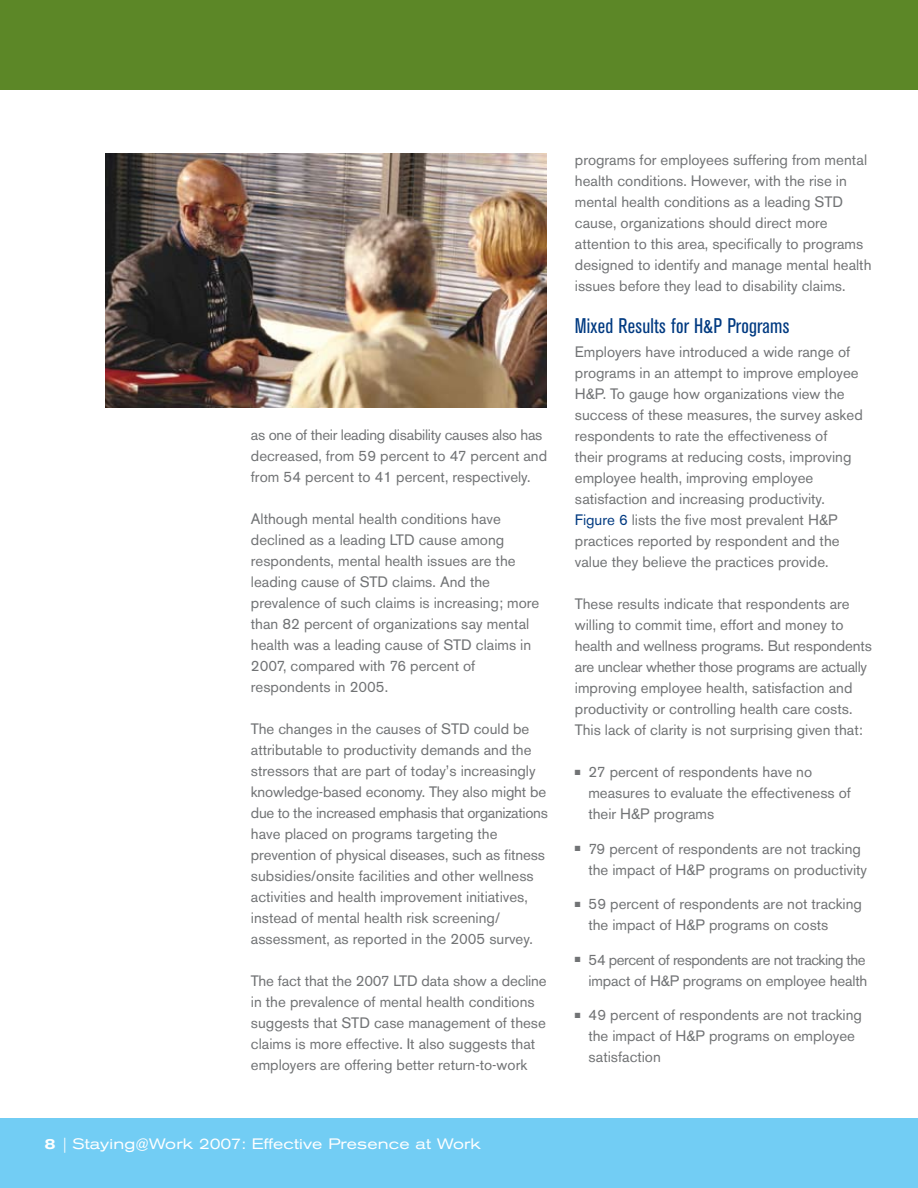
<style>
.page{position:relative;width:918px;height:1188px;background:#fff}
.page>*{position:absolute;margin:0;border:0;box-sizing:border-box;transform-origin:0 0}
.t1{font:condensed 21px "Akzidenz Grotesk BE";letter-spacing:.01em;color:#013a81}
.t2{font:15px/21px "Akzidenz Grotesk BE";color:#717375}
.t3{font:15px/21px "Akzidenz Grotesk BE";letter-spacing:-.03em;color:#717375;text-align:right}
.t4{font:expanded 15px "Akzidenz Grotesk BE";letter-spacing:.01em;color:#fff}
.s1{font-weight:500}
.s2{color:#013a81}
</style>
<div class="page">
<div style="left:0;top:1119px;width:918px;height:69px;background:#72cdf4"></div>
<div style="left:0;top:0;width:918px;height:90px;background:#5c8727"></div>
<img style="left:105px;top:154px;width:442px;height:254px">
<p class="t2" style="left:251px;top:424px;width:298px">as one of their leading disability causes also has decreased, from 59 percent to 47 percent and from 54 percent to 41 percent, respectively.</p>
<p class="t2" style="left:251px;top:508px;width:290px">Although mental health conditions have declined as a leading LTD cause among respondents, mental health issues are the leading cause of STD claims. And the prevalence of such claims is increasing; more than 82 percent of organizations say mental health was a leading cause of STD claims in 2007, compared with 76 percent of respondents in 2005.</p>
<p class="t2" style="left:251px;top:718px;width:299px">The changes in the causes of STD could be attributable to productivity demands and the stressors that are part of today’s increasingly knowledge-based economy. They also might be due to the increased emphasis that organizations have placed on programs targeting the prevention of physical diseases, such as fitness subsidies/onsite facilities and other wellness activities and health improvement initiatives, instead of mental health risk screening/ assessment, as reported in the 2005 survey.</p>
<p class="t2" style="left:251px;top:970px;width:297px">The fact that the 2007 LTD data show a decline in the prevalence of mental health conditions suggests that STD case management of these claims is more effective. It also suggests that employers are offering better return-to-work</p>
<p class="t4" style="left:45px;top:1135px;width:438px"><span class="s1">8</span> | Staying@Work 2007: Effective Presence at Work</p>
<p class="t2" style="left:575px;top:149px;width:298px">programs for employees suffering from mental health conditions. However, with the rise in mental health conditions as a leading STD cause, organizations should direct more attention to this area, specifically to programs designed to identify and manage mental health issues before they lead to disability claims.</p>
<h1 class="t1" style="left:575px;top:314px;width:216px">Mixed Results for H&amp;P Programs</h1>
<p class="t2" style="left:575px;top:342px;width:289px">Employers have introduced a wide range of programs in an attempt to improve employee H&amp;P. To gauge how organizations view the success of these measures, the survey asked respondents to rate the effectiveness of<br>their programs at reducing costs, improving employee health, improving employee satisfaction and increasing productivity.<br><span class="s2">Figure 6</span> lists the five most prevalent H&amp;P practices reported by respondent and the value they believe the practices provide.</p>
<p class="t2" style="left:575px;top:594px;width:299px">These results indicate that respondents are willing to commit time, effort and money to health and wellness programs. But respondents are unclear whether those programs are actually improving employee health, satisfaction and productivity or controlling health care costs.<br>This lack of clarity is not surprising given that:</p>
<p class="t2" style="left:588px;top:762px;width:264px;text-indent:-13px">■ 27 percent of respondents have no measures to evaluate the effectiveness of their H&amp;P programs</p>
<p class="t2" style="left:588px;top:838px;width:280px;text-indent:-13px">■ 79 percent of respondents are not tracking the impact of H&amp;P programs on productivity</p>
<p class="t2" style="left:588px;top:894px;width:275px;text-indent:-13px">■ 59 percent of respondents are not tracking the impact of H&amp;P programs on costs</p>
<p class="t3" style="left:575px;top:949px;width:294px">■ 54 percent of respondents are not tracking the impact of H&amp;P programs on employee health</p>
<p class="t2" style="left:588px;top:1005px;width:275px;text-indent:-13px">■ 49 percent of respondents are not tracking the impact of H&amp;P programs on employee satisfaction</p>
</div>
